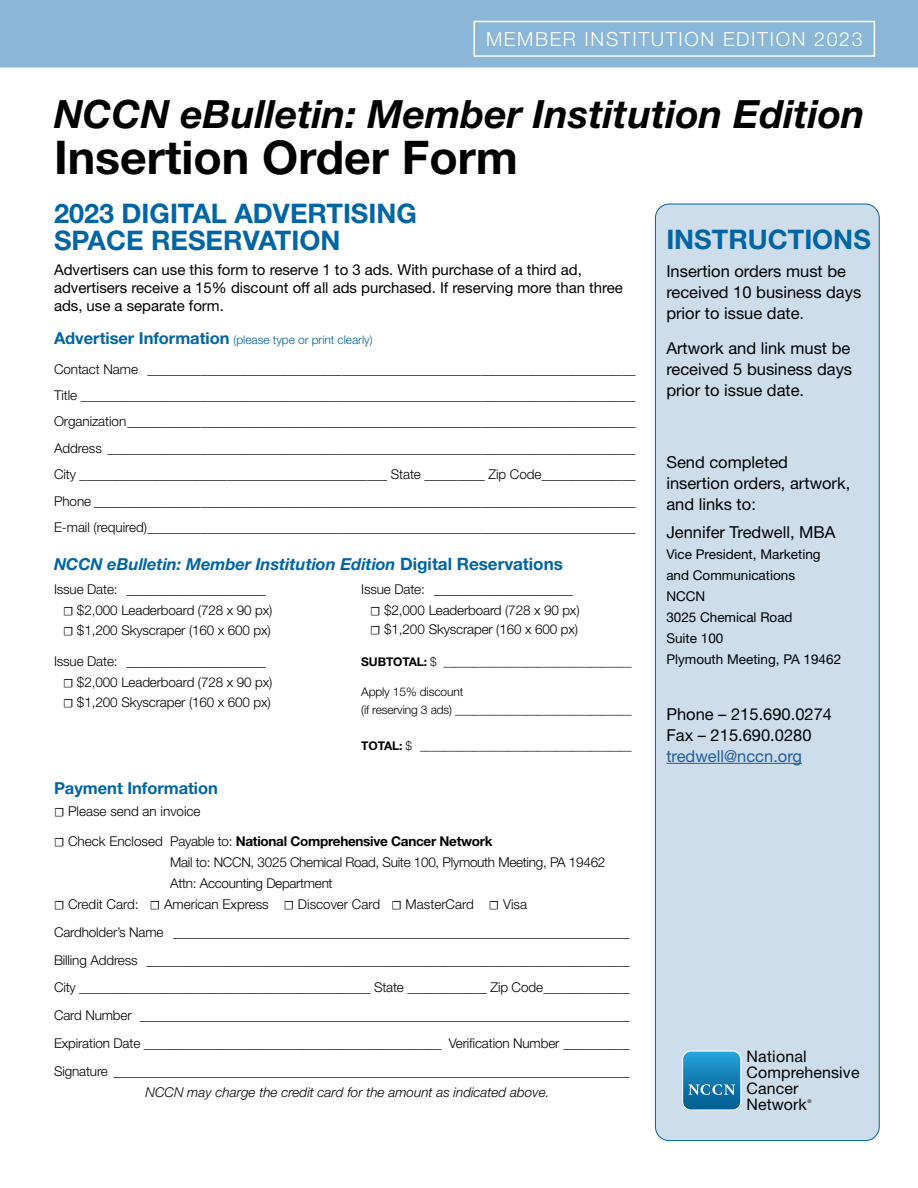
<style>
.page{position:relative;width:918px;height:1188px;background:#fff}
.page>*{position:absolute;margin:0;border:0;box-sizing:border-box;transform-origin:0 0}
.t1{font:700 46.5px "Helvetica Neue LT Std";color:#000}
.t2{font:italic 700 39px "Helvetica Neue LT Std";color:#000}
.Section_heads{font:700 27px/27px "Helvetica Neue LT Std";color:#0065a4}
.Text{font:300 19.5px "Helvetica Neue LT Std";letter-spacing:.085em;color:#fff}
.t3{font:16.5px/21px "Helvetica Neue LT Std";color:#000}
.t4{font:italic 700 16.5px "Helvetica Neue LT Std";color:#0065a4}
.t5{font:700 16.5px "Helvetica Neue LT Std";color:#0065a4}
.t6{font:16.5px "Helvetica Neue LT Std";color:#215e9e}
.t7{font:15.9px/15.9px "Helvetica Neue LT Std";letter-spacing:.01em;color:#000}
.t8{font:15px/18px "Helvetica Neue LT Std";color:#000}
.t9{font:300 13.5px/21px "Helvetica Neue LT Std";letter-spacing:-.01em;color:#000}
.t10{font:13.5px/21px "Helvetica Neue LT Std";color:#000}
.t11{font:italic 300 13.5px "Helvetica Neue LT Std";color:#000}
.t12{font:300 12px "Helvetica Neue LT Std";letter-spacing:-.01em;color:#000}
.t13{font:300 12px "Helvetica Neue LT Std";letter-spacing:-.005em;color:#0065a4}
.t14{font:5.25px "Helvetica Neue LT Std";color:#000}
.s1{font-weight:700;font-size:16.5px}
.s2{font-style:normal;font-size:17.1px}
.s3{font-family:"Minion Pro";font-weight:400;font-size:12.45px}
.s4{font-weight:700}
</style>
<div class="page">
<div style="left:655px;top:204px;width:224px;height:937px;background:#cdddec;border-radius:14px"></div>
<div style="left:655px;top:204px;width:225px;height:937px;border:1px solid #0065a4;border-radius:14px"></div>
<svg style="left:683px;top:1051px;width:58px;height:59px;background:#2889bb"></svg>
<div style="left:1px;top:1px;width:916px;height:66px;background:#8ab6d8"></div>
<div style="left:0;top:0;width:918px;height:68px;border:2px solid #8ab6d8"></div>
<hr style="left:666px;top:763px;width:136px;height:1px;background:#215e9e">
<div style="left:473px;top:21px;width:402px;height:36px;border:2px solid #fff"></div>
<p class="Text" style="left:486px;top:27px;width:378px">MEMBER INSTITUTION EDITION 2023</p>
<p class="t2" style="left:54px;top:90px;width:812px">NCCN eBulletin: Member Institution Edition</p>
<p class="t1" style="left:54px;top:129px;width:466px">Insertion Order Form</p>
<p class="Section_heads" style="left:54px;top:199px;width:364px">2023 DIGITAL ADVERTISING<br>SPACE RESERVATION</p>
<p class="t8" style="left:54px;top:260px;width:570px">Advertisers can use this form to reserve 1 to 3 ads. With purchase of a third ad, advertisers receive a 15% discount off all ads purchased. If reserving more than three ads, use a separate form.</p>
<p class="t13" style="left:54px;top:332px;width:320px"><span class="s1">Advertiser Information</span> (please type or print clearly)</p>
<p class="t9" style="left:54px;top:358px;width:583px">Contact Name _________________________________________________________________________</p>
<p class="t9" style="left:54px;top:384px;width:583px">Title ___________________________________________________________________________________</p>
<p class="t9" style="left:54px;top:411px;width:583px">Organization____________________________________________________________________________</p>
<p class="t9" style="left:54px;top:437px;width:583px">Address _______________________________________________________________________________</p>
<p class="t9" style="left:54px;top:464px;width:583px">City ______________________________________________ State _________ Zip Code______________</p>
<p class="t9" style="left:54px;top:490px;width:583px">Phone _________________________________________________________________________________</p>
<p class="t9" style="left:54px;top:516px;width:583px">E-mail (required)_________________________________________________________________________</p>
<p class="t4" style="left:54px;top:554px;width:510px">NCCN eBulletin: Member Institution Edition <span class="s2">Digital Reservations</span></p>
<p class="t9" style="left:54px;top:578px;width:213px">Issue Date: _____________________</p>
<p class="t9" style="left:63px;top:599px;width:211px"><span class="s3">☐</span> $2,000 Leaderboard (728 x 90 px)</p>
<p class="t9" style="left:63px;top:619px;width:209px"><span class="s3">☐</span> $1,200 Skyscraper (160 x 600 px)</p>
<p class="t9" style="left:54px;top:651px;width:213px">Issue Date: _____________________</p>
<p class="t9" style="left:63px;top:671px;width:211px"><span class="s3">☐</span> $2,000 Leaderboard (728 x 90 px)</p>
<p class="t9" style="left:63px;top:691px;width:209px"><span class="s3">☐</span> $1,200 Skyscraper (160 x 600 px)</p>
<p class="t9" style="left:361px;top:578px;width:213px">Issue Date: _____________________</p>
<p class="t9" style="left:370px;top:599px;width:211px"><span class="s3">☐</span> $2,000 Leaderboard (728 x 90 px)</p>
<p class="t9" style="left:370px;top:619px;width:209px"><span class="s3">☐</span> $1,200 Skyscraper (160 x 600 px)</p>
<p class="t12" style="left:361px;top:654px;width:272px"><span class="s4">SUBTOTAL:</span> $ ________________________________</p>
<p class="t12" style="left:361px;top:684px;width:103px">Apply 15% discount</p>
<p class="t12" style="left:361px;top:702px;width:272px">(if reserving 3 ads) ______________________________</p>
<p class="t12" style="left:361px;top:738px;width:272px"><span class="s4">TOTAL:</span> $ ____________________________________</p>
<p class="t5" style="left:54px;top:778px;width:166px">Payment Information</p>
<p class="t9" style="left:54px;top:801px;width:148px"><span class="s3">☐</span> Please send an invoice</p>
<p class="t9" style="left:170px;top:831px;width:437px;text-indent:-116px"><span class="s3">☐</span> Check Enclosed Payable to: <span class="s4">National Comprehensive Cancer Network<br></span>Mail to: NCCN, 3025 Chemical Road, Suite 100, Plymouth Meeting, PA 19462<br>Attn: Accounting Department</p>
<p class="t9" style="left:54px;top:894px;width:475px"><span class="s3">☐</span> Credit Card: <span class="s3">☐</span> American Express <span class="s3">☐</span> Discover Card <span class="s3">☐</span> MasterCard <span class="s3">☐</span> Visa</p>
<p class="t9" style="left:54px;top:921px;width:577px">Cardholder’s Name _____________________________________________________________________</p>
<p class="t9" style="left:54px;top:949px;width:577px">Billing Address _________________________________________________________________________</p>
<p class="t9" style="left:54px;top:977px;width:577px">City ____________________________________________ State ____________ Zip Code_____________</p>
<p class="t9" style="left:54px;top:1005px;width:577px">Card Number __________________________________________________________________________</p>
<p class="t9" style="left:54px;top:1032px;width:577px">Expiration Date _____________________________________________ Verification Number __________</p>
<p class="t9" style="left:54px;top:1060px;width:577px">Signature ______________________________________________________________________________</p>
<p class="t11" style="left:146px;top:1084px;width:405px">NCCN may charge the credit card for the amount as indicated above.</p>
<p class="Section_heads" style="left:666px;top:226px;width:206px">INSTRUCTIONS</p>
<p class="t3" style="left:666px;top:260px;width:196px">Insertion orders must be received 10 business days prior to issue date.</p>
<p class="t3" style="left:666px;top:337px;width:187px;text-align:justify">Artwork and link must be received 5 business days prior to issue date.</p>
<p class="t3" style="left:666px;top:452px;width:185px">Send completed insertion orders, artwork, and links to:</p>
<p class="t3" style="left:666px;top:522px;width:171px">Jennifer Tredwell, MBA</p>
<p class="t10" style="left:666px;top:544px;width:156px">Vice President, Marketing and Communications<br>NCCN</p>
<p class="t10" style="left:666px;top:607px;width:128px">3025 Chemical Road</p>
<p class="t10" style="left:666px;top:628px;width:59px">Suite 100</p>
<p class="t10" style="left:666px;top:649px;width:176px">Plymouth Meeting, PA 19462</p>
<p class="t3" style="left:666px;top:703px;width:167px">Phone – 215.690.0274</p>
<p class="t3" style="left:666px;top:724px;width:147px">Fax – 215.690.0280</p>
<p class="t6" style="left:666px;top:746px;width:137px">tredwell@nccn.org</p>
<p class="t7" style="left:747px;top:1048px;width:114px">National<br>Comprehensive<br>Cancer<br>Network</p>
<p class="t14" style="left:808px;top:1098px;width:6px">®</p>
</div>
